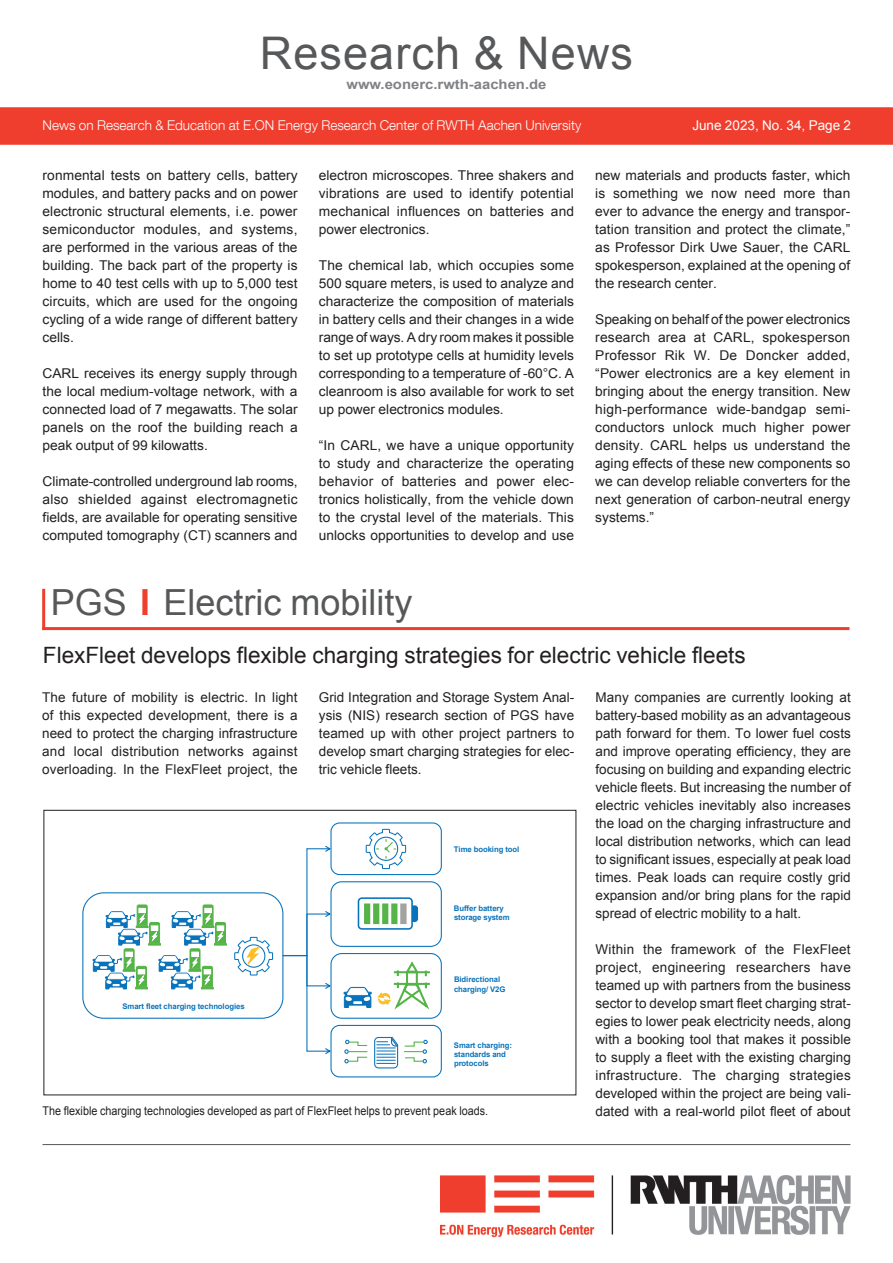
<style>
.page{position:relative;width:893px;height:1263px;background:#fff}
.page>*{position:absolute;margin:0;border:0;box-sizing:border-box;transform-origin:0 0}
.t1{font:45px "Arial";letter-spacing:.025em;color:#57585a}
.t2{font:36px "Arial";color:#57585a}
.t3{font:22.5px "Arial";color:#231f20}
.t4{font:13.5px/18px "Arial";color:#231f20;text-align:justify}
.t5{font:300 13.5px "Helvetica Neue LT Com";color:#fff}
.t6{font:700 13.5px "Arial";color:#808285;scale:1.1 1}
.t7{font:13.5px "Arial";color:#fff}
.t8{font:12px "Arial";color:#231f20;scale:.9 1}
.t9{font:700 7.8px/9.1px "Arial";letter-spacing:-.01em;color:#0873bb}
.s1{font-weight:700;color:#ef3e2e}
</style>
<div class="page">
<img style="left:440px;top:1175px;width:411px;height:63px">
<div style="left:0;top:107px;width:893px;height:38px;background:#ef3e2e"></div>
<hr style="left:43px;top:1144px;width:807px;height:1px;background:#57585a">
<hr style="left:42px;top:627px;width:807px;height:3px;background:#ef3e2e">
<hr style="left:42px;top:589px;width:3px;height:41px;background:#ef3e2e">
<div style="left:410px;top:906px;width:7px;height:15px;background:#0873bb;border-radius:2px"></div>
<div style="left:409px;top:905px;width:9px;height:17px;border:2px solid #0873bb;border-radius:2px"></div>
<svg style="left:358px;top:898px;width:54px;height:31px"></svg>
<div style="left:358px;top:897px;width:55px;height:33px;border:2px solid #0873bb;border-radius:3px"></div>
<div style="left:364px;top:903px;width:6px;height:21px;border:2px solid #54b447"></div>
<div style="left:373px;top:903px;width:6px;height:21px;border:2px solid #54b447"></div>
<div style="left:382px;top:903px;width:6px;height:21px;border:2px solid #54b447"></div>
<div style="left:391px;top:903px;width:6px;height:21px;border:2px solid #54b447"></div>
<div style="left:401px;top:904px;width:5px;height:19px;background:#a2a2a3"></div>
<div style="left:400px;top:903px;width:7px;height:21px;border:2px solid #a2a2a3"></div>
<svg style="left:365px;top:828px;width:42px;height:41px"></svg>
<svg style="left:92px;top:904px;width:135px;height:85px"></svg>
<svg style="left:344px;top:1040px;width:24px;height:23px"></svg>
<svg style="left:374px;top:1036px;width:54px;height:33px"></svg>
<svg style="left:343px;top:987px;width:29px;height:21px"></svg>
<div style="left:330px;top:822px;width:112px;height:53px;border:1px solid #0873bb;border-radius:9px"></div>
<div style="left:330px;top:881px;width:112px;height:66px;border:1px solid #0873bb;border-radius:11px"></div>
<div style="left:330px;top:953px;width:112px;height:66px;border:1px solid #0873bb;border-radius:11px"></div>
<div style="left:330px;top:1025px;width:112px;height:52px;border:1px solid #0873bb;border-radius:9px"></div>
<div style="left:82px;top:892px;width:201px;height:127px;border:1px solid #0873bb;border-radius:21px"></div>
<svg style="left:234px;top:936px;width:40px;height:40px"></svg>
<svg style="left:283px;top:846px;width:48px;height:208px"></svg>
<svg style="left:378px;top:961px;width:52px;height:49px"></svg>
<div style="left:44px;top:810px;width:532px;height:285px;border:1px solid #231f20"></div>
<h1 class="t1" style="left:260px;top:23px;width:375px">Research &amp; News</h1>
<p class="t6" style="left:346px;top:76px;width:183px">www.eonerc.rwth-aachen.de</p>
<p class="t5" style="left:43px;top:117px;width:540px">News on Research &amp; Education at E.ON Energy Research Center of RWTH Aachen University</p>
<p class="t7" style="left:692px;top:117px;width:160px">June 2023, No. 34, Page 2</p>
<p class="t4" style="left:43px;top:166px;width:257px">ronmental tests on battery cells, battery modules, and battery packs and on power electronic structural elements, i.e. power semiconductor modules, and systems, are performed in the various areas of the building. The back part of the property is home to 40 test cells with up to 5,000 test circuits, which are used for the ongoing cycling of a wide range of different battery cells.</p>
<p class="t4" style="left:43px;top:364px;width:257px">CARL receives its energy supply through the local medium-voltage network, with a connected load of 7 megawatts. The solar panels on the roof the building reach a peak output of 99 kilowatts.</p>
<p class="t4" style="left:43px;top:472px;width:257px">Climate-controlled underground lab rooms, also shielded against electromagnetic fields, are available for operating sensitive computed tomography (CT) scanners and</p>
<p class="t4" style="left:595px;top:166px;width:257px">new materials and products faster, which is something we now need more than ever to advance the energy and transpor&shy;tation transition and protect the climate,” as Professor Dirk Uwe Sauer, the CARL spokesperson, explained at the opening of the research center.</p>
<p class="t4" style="left:595px;top:310px;width:257px">Speaking on behalf of the power electronics research area at CARL, spokesperson Professor Rik W. De Doncker added, “Power electronics are a key element in bringing about the energy transition. New high-performance wide-bandgap semi&shy;conductors unlock much higher power density. CARL helps us understand the aging effects of these new components so we can develop reliable converters for the next generation of carbon-neutral energy systems.”</p>
<p class="t4" style="left:319px;top:166px;width:257px">electron microscopes. Three shakers and vibrations are used to identify potential mechanical influences on batteries and power electronics.</p>
<p class="t4" style="left:319px;top:256px;width:257px">The chemical lab, which occupies some 500 square meters, is used to analyze and characterize the composition of materials in battery cells and their changes in a wide range of ways. A dry room makes it possible to set up prototype cells at humidity levels corresponding to a temperature of -60°C. A cleanroom is also available for work to set up power electronics modules.</p>
<p class="t4" style="left:319px;top:436px;width:257px">“In CARL, we have a unique opportunity to study and characterize the operating behavior of batteries and power elec&shy;tronics holistically, from the vehicle down to the crystal level of the materials. This unlocks opportunities to develop and use</p>
<h2 class="t2" style="left:51px;top:579px;width:363px">PGS <span class="s1">I</span> Electric mobility</h2>
<h3 class="t3" style="left:43px;top:640px;width:704px">FlexFleet develops flexible charging strategies for electric vehicle fleets</h3>
<p class="t4" style="left:42px;top:688px;width:257px">The future of mobility is electric. In light of this expected development, there is a need to protect the charging infrastructure and local distribution networks against overloading. In the FlexFleet project, the</p>
<p class="t4" style="left:319px;top:688px;width:257px">Grid Integration and Storage System Anal&shy;ysis (NIS) research section of PGS have teamed up with other project partners to develop smart charging strategies for elec&shy;tric vehicle fleets.</p>
<p class="t4" style="left:595px;top:688px;width:257px">Many companies are currently looking at battery-based mobility as an advantageous path forward for them. To lower fuel costs and improve operating efficiency, they are focusing on building and expanding electric vehicle fleets. But increasing the number of electric vehicles inevitably also increases the load on the charging infrastructure and local distribution networks, which can lead to significant issues, especially at peak load times. Peak loads can require costly grid expansion and/or bring plans for the rapid spread of electric mobility to a halt.</p>
<p class="t4" style="left:595px;top:940px;width:257px">Within the framework of the FlexFleet project, engineering researchers have teamed up with partners from the business sector to develop smart fleet charging strat&shy;egies to lower peak electricity needs, along with a booking tool that makes it possible to supply a fleet with the existing charging infrastructure. The charging strategies developed within the project are being vali-</p>
<p class="t8" style="left:43px;top:1103px;width:497px">The flexible charging technologies developed as part of FlexFleet helps to prevent peak loads.</p>
<p class="t4" style="left:595px;top:1102px;width:257px">dated with a real-world pilot fleet of about</p>
<p class="t9" style="left:454px;top:844px;width:67px">Time booking tool</p>
<p class="t9" style="left:454px;top:904px;width:57px">Buffer battery storage system</p>
<p class="t9" style="left:454px;top:975px;width:53px">Bidirectional charging/ V2G</p>
<p class="t9" style="left:123px;top:1001px;width:124px">Smart fleet charging technologies</p>
<p class="t9" style="left:454px;top:1041px;width:60px">Smart charging: standards and protocols</p>
</div>
